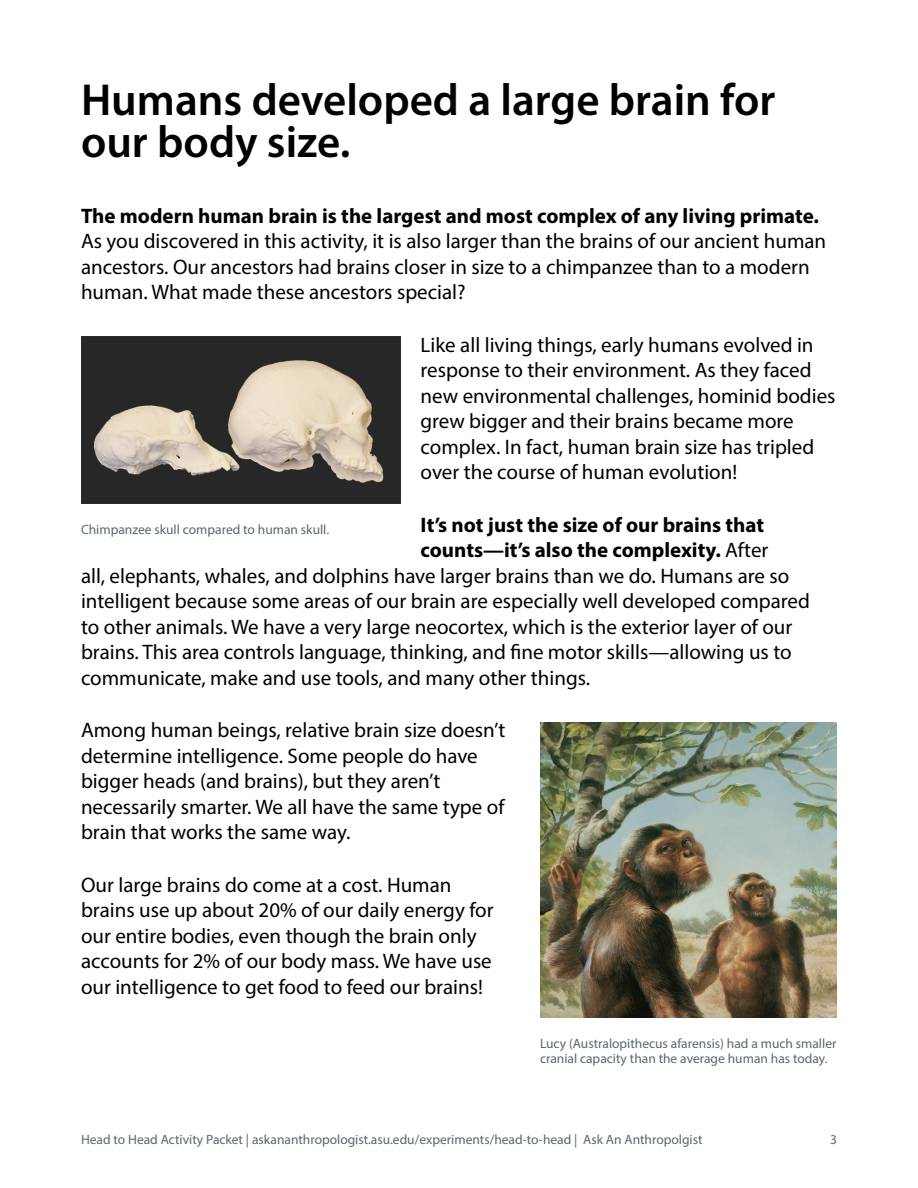
<style>
.page{position:relative;width:918px;height:1188px;background:#fff}
.page>*{position:absolute;margin:0;border:0;box-sizing:border-box;transform-origin:0 0}
.t1{font:600 45px/42px "Myriad Pro";color:#000001}
.t2{font:21px/25.5px "Myriad Pro";color:#000001}
.t3{font:700 21px "Myriad Pro";color:#000001}
.t4{font:13.5px/15px "Myriad Pro";color:#5a676e}
.s1{font-weight:400}
</style>
<div class="page">
<img style="left:540px;top:723px;width:297px;height:294px">
<img style="left:81px;top:336px;width:319px;height:168px">
<h1 class="t1" style="left:81px;top:78px;width:696px">Humans developed a large brain for our body size.</h1>
<p class="t3" style="left:81px;top:202px;width:739px">The modern human brain is the largest and most complex of any living primate.</p>
<p class="t2" style="left:81px;top:228px;width:747px">As you discovered in this activity, it is also larger than the brains of our ancient human ancestors. Our ancestors had brains closer in size to a chimpanzee than to a modern human. What made these ancestors special?</p>
<p class="t2" style="left:421px;top:332px;width:416px">Like all living things, early humans evolved in response to their environment. As they faced new environmental challenges, hominid bodies grew bigger and their brains became more complex. In fact, human brain size has tripled over the course of human evolution!</p>
<p class="t3" style="left:421px;top:511px;width:345px">It’s not just the size of our brains that</p>
<p class="t3" style="left:421px;top:536px;width:349px">counts—it’s also the complexity. <span class="s1">After</span></p>
<p class="t2" style="left:81px;top:563px;width:710px">all, elephants, whales, and dolphins have larger brains than we do. Humans are so</p>
<p class="t2" style="left:81px;top:588px;width:730px">intelligent because some areas of our brain are especially well developed compared</p>
<p class="t2" style="left:81px;top:614px;width:713px">to other animals. We have a very large neocortex, which is the exterior layer of our</p>
<p class="t2" style="left:81px;top:639px;width:712px">brains. This area controls language, thinking, and fine motor skills—allowing us to</p>
<p class="t2" style="left:81px;top:665px;width:511px">communicate, make and use tools, and many other things.</p>
<p class="t2" style="left:81px;top:717px;width:426px">Among human beings, relative brain size doesn’t determine intelligence. Some people do have bigger heads (and brains), but they aren’t necessarily smarter. We all have the same type of brain that works the same way.</p>
<p class="t2" style="left:81px;top:872px;width:414px">Our large brains do come at a cost. Human brains use up about 20% of our daily energy for our entire bodies, even though the brain only accounts for 2% of our body mass. We have use our intelligence to get food to feed our brains!</p>
<p class="t4" style="left:81px;top:522px;width:250px">Chimpanzee skull compared to human skull.</p>
<p class="t4" style="left:540px;top:1035px;width:298px">Lucy (Australopithecus afarensis) had a much smaller cranial capacity than the average human has today.</p>
<p class="t4" style="left:81px;top:1132px;width:623px">Head to Head Activity Packet | askananthropologist.asu.edu/experiments/head-to-head | Ask An Anthropolgist</p>
<p class="t4" style="left:830px;top:1132px;width:8px">3</p>
</div>
